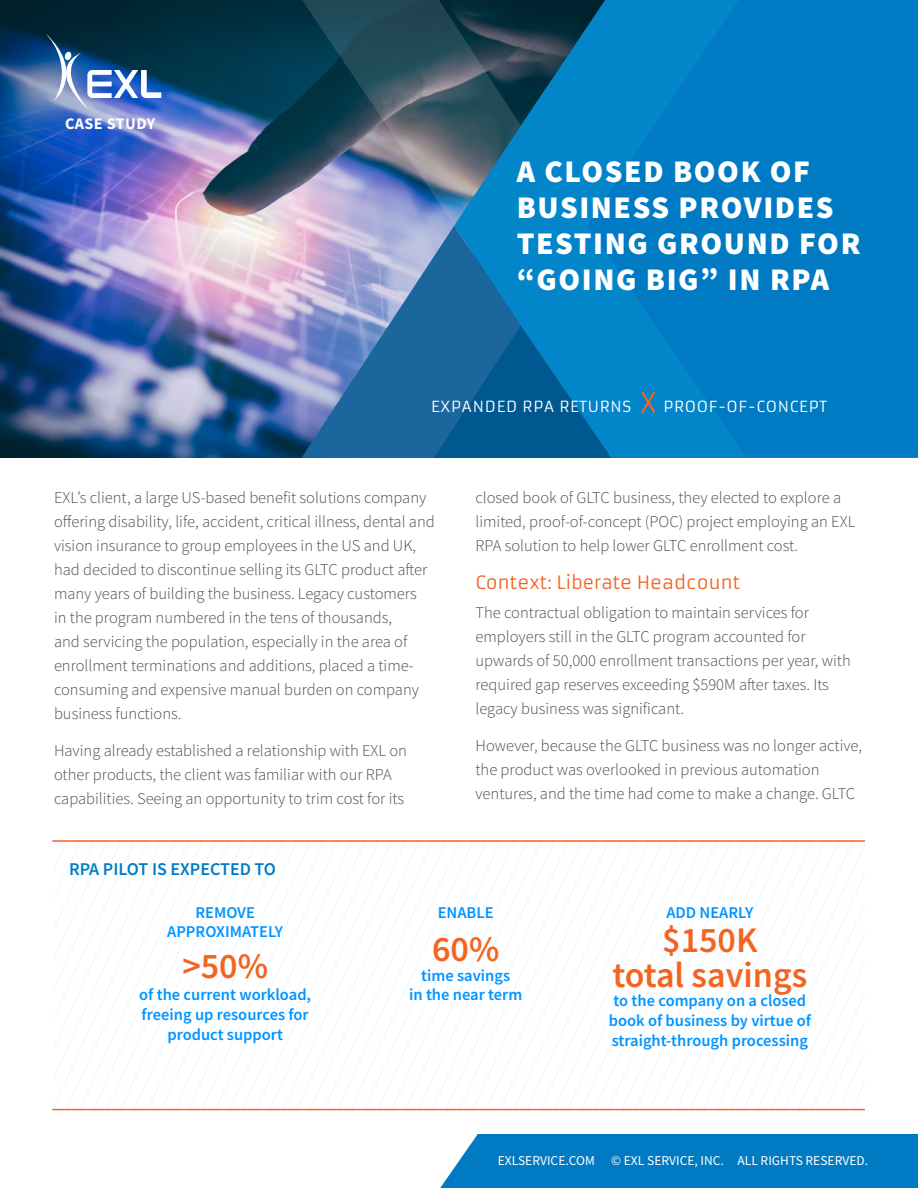
<style>
.page{position:relative;width:918px;height:1188px;background:#fff}
.page>*{position:absolute;margin:0;border:0;box-sizing:border-box;transform-origin:0 0}
.Body_Text___Intro{font:600 36px/34.5px "Source Sans Pro";color:#f36421;text-align:center}
.t1{font:900 31.5px/36px "Source Sans Pro";letter-spacing:.05em;color:#fff}
.t2{font:18px "Armata";color:#f36421}
.Body_Text___Intro-2{font:600 18px "Source Sans Pro";color:#007bc3}
.t3{font:300 16.5px/24px "Source Sans Pro";color:#4b4c4d}
.Body_Text___Intro-3{font:600 16.5px/19.8px "Source Sans Pro";color:#0094ff;text-align:center}
.t4{font:700 16.2px "Source Sans Pro";letter-spacing:.025em;color:#fff}
.comparison{font:15px "Armata";letter-spacing:.05em;color:#fff}
.t5{font:13.5px "Source Sans Pro";color:#fff}
</style>
<div class="page">
<img style="left:0;top:0;width:301px;height:458px">
<div style="left:440px;top:1134px;width:478px;height:54px;background:#007bc3"></div>
<div style="left:747px;top:0;width:171px;height:458px;background:#007bc3"></div>
<svg style="left:521px;top:0;width:226px;height:458px;fill:#0385c9"></svg>
<svg style="left:301px;top:226px;width:220px;height:232px;fill:#1b669c"></svg>
<img style="left:178px;top:0;width:343px;height:226px">
<svg style="left:45px;top:33px;width:116px;height:78px"></svg>
<svg style="left:54px;top:842px;width:97px;height:267px"></svg>
<svg style="left:151px;top:842px;width:217px;height:267px"></svg>
<svg style="left:727px;top:842px;width:137px;height:267px"></svg>
<svg style="left:368px;top:842px;width:359px;height:267px"></svg>
<hr style="left:52px;top:840px;width:813px;height:2px;background:#f36421">
<hr style="left:52px;top:1109px;width:813px;height:1px;background:#f36421">
<svg style="left:641px;top:391px;width:14px;height:22px"></svg>
<p class="t4" style="left:65px;top:112px;width:92px">CASE STUDY</p>
<h1 class="t1" style="left:517px;top:153px;width:345px">A CLOSED BOOK OF<br>BUSINESS PROVIDES<br>TESTING GROUND FOR “GOING BIG” IN RPA</h1>
<p class="comparison" style="left:431px;top:398px;width:202px">EXPANDED RPA RETURNS</p>
<p class="comparison" style="left:663px;top:398px;width:165px">PROOF-OF-CONCEPT</p>
<p class="t3" style="left:54px;top:485px;width:382px">EXL’s client, a large US-based benefit solutions company offering disability, life, accident, critical illness, dental and vision insurance to group employees in the US and UK, had decided to discontinue selling its GLTC product after many years of building the business. Legacy customers<br>in the program numbered in the tens of thousands,<br>and servicing the population, especially in the area of enrollment terminations and additions, placed a time&shy;consuming and expensive manual burden on company business functions.</p>
<p class="t3" style="left:54px;top:739px;width:355px">Having already established a relationship with EXL on other products, the client was familiar with our RPA capabilities. Seeing an opportunity to trim cost for its</p>
<p class="Body_Text___Intro-2" style="left:69px;top:857px;width:209px">RPA PILOT IS EXPECTED TO</p>
<p class="t3" style="left:475px;top:485px;width:381px">closed book of GLTC business, they elected to explore a limited, proof-of-concept (POC) project employing an EXL<br>RPA solution to help lower GLTC enrollment cost.</p>
<h3 class="t2" style="left:476px;top:572px;width:266px">Context: Liberate Headcount</h3>
<p class="t3" style="left:476px;top:600px;width:377px">The contractual obligation to maintain services for employers still in the GLTC program accounted for upwards of 50,000 enrollment transactions per year, with required gap reserves exceeding $590M after taxes. Its legacy business was significant.</p>
<p class="t3" style="left:476px;top:734px;width:388px">However, because the GLTC business was no longer active, the product was overlooked in previous automation ventures, and the time had come to make a change. GLTC</p>
<p class="Body_Text___Intro-3" style="left:167px;top:902px;width:118px">REMOVE<br>APPROXIMATELY</p>
<p class="Body_Text___Intro" style="left:182px;top:948px;width:87px">&gt;50%</p>
<p class="Body_Text___Intro-3" style="left:139px;top:985px;width:173px">of the current workload, freeing up resources for product support</p>
<p class="Body_Text___Intro-3" style="left:438px;top:902px;width:57px">ENABLE</p>
<p class="Body_Text___Intro" style="left:432px;top:931px;width:69px">60%</p>
<p class="Body_Text___Intro-3" style="left:409px;top:965px;width:115px">time savings<br>in the near term</p>
<p class="Body_Text___Intro-3" style="left:666px;top:902px;width:89px">ADD NEARLY</p>
<p class="Body_Text___Intro" style="left:612px;top:923px;width:196px">$150K<br>total savings</p>
<p class="Body_Text___Intro-3" style="left:609px;top:991px;width:204px;text-align:left">to the company on a closed book of business by virtue of straight-through processing</p>
<p class="t5" style="left:498px;top:1152px;width:372px">EXLSERVICE.COM © EXL SERVICE, INC. ALL RIGHTS RESERVED.</p>
</div>
